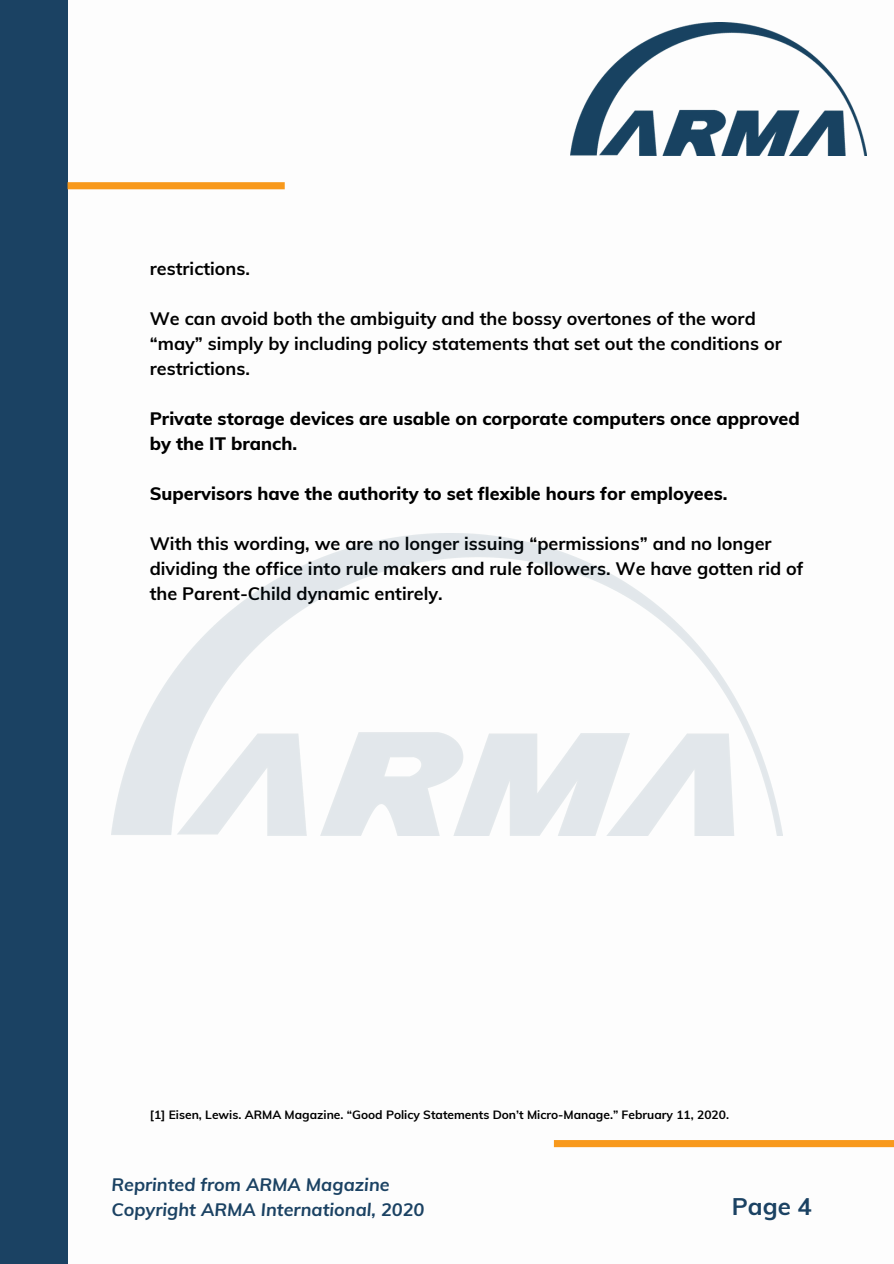
<style>
.page{position:relative;width:894px;height:1264px;background:#fff}
.page>*{position:absolute;margin:0;border:0;box-sizing:border-box;transform-origin:0 0}
.t1{font:700 24px "Muli";color:#1b4263}
.t2{font:700 18px/25px "Muli";color:#000}
.t3{font:800 18px/25px "Muli";color:#000}
.t4{font:italic 700 18px "Muli";color:#1b4263}
.t5{font:700 12px "Muli";color:#000}
</style>
<div class="page">
<div style="left:0;top:0;width:68px;height:1263px;background:#1b4263"></div>
<img style="left:570px;top:23px;width:296px;height:133px">
<svg style="left:553px;top:1140px;width:340px;height:7px;background:#f8991e"></svg>
<svg style="left:68px;top:182px;width:217px;height:7px;background:#f89b22"></svg>
<img style="left:112px;top:533px;width:670px;height:302px">
<p class="t2" style="left:150px;top:256px;width:102px">restrictions.</p>
<p class="t2" style="left:150px;top:306px;width:633px">We can avoid both the ambiguity and the bossy overtones of the word “may” simply by including policy statements that set out the conditions or restrictions.</p>
<p class="t3" style="left:150px;top:406px;width:651px">Private storage devices are usable on corporate computers once approved by the IT branch.</p>
<p class="t3" style="left:150px;top:481px;width:579px">Supervisors have the authority to set flexible hours for employees.</p>
<p class="t2" style="left:150px;top:531px;width:655px">With this wording, we are no longer issuing “permissions” and no longer dividing the office into rule makers and rule followers. We have gotten rid of the Parent-Child dynamic entirely.</p>
<p class="t5" style="left:150px;top:1107px;width:580px">[1] Eisen, Lewis. ARMA Magazine. “Good Policy Statements Don’t Micro-Manage.” February 11, 2020.</p>
<p class="t4" style="left:111px;top:1172px;width:280px">Reprinted from ARMA Magazine</p>
<p class="t4" style="left:111px;top:1197px;width:314px">Copyright ARMA International, 2020</p>
<p class="t1" style="left:731px;top:1190px;width:81px">Page 4</p>
</div>
